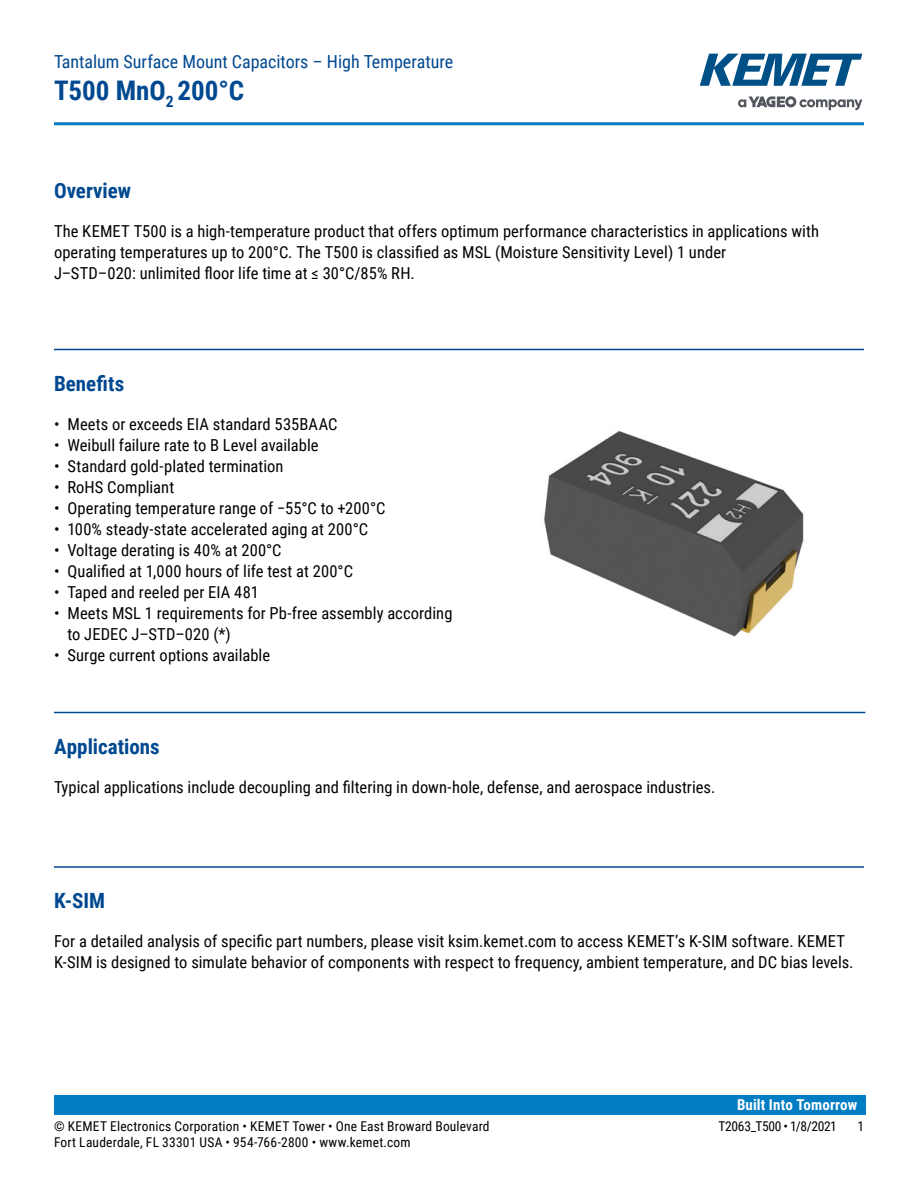
<style>
.page{position:relative;width:918px;height:1188px;background:#fff}
.page>*{position:absolute;margin:0;border:0;box-sizing:border-box;transform-origin:0 0}
.t1{font:700 27px "Roboto Condensed";color:#004990}
.t2{font:700 21px "Roboto Condensed";color:#004990}
.t3{font:18px "Roboto Condensed";color:#004990}
.t4{font:16.5px/21px "Roboto Condensed";letter-spacing:.005em;color:#000}
.t5{font:700 15px "Roboto Condensed";letter-spacing:.01em;color:#fff}
.t6{font:13.5px "Roboto Condensed";letter-spacing:.015em;color:#000}
.t7{font:13.5px "Roboto Condensed";letter-spacing:-.02em;color:#000}
</style>
<div class="page">
<svg style="left:738px;top:96px;width:124px;height:14px"></svg>
<svg style="left:700px;top:54px;width:162px;height:32px"></svg>
<hr style="left:54px;top:122px;width:810px;height:3px;background:#007dc3">
<div style="left:54px;top:1095px;width:811px;height:20px;background:#007dc3"></div>
<hr style="left:54px;top:349px;width:810px;height:1px;background:#004990">
<hr style="left:54px;top:866px;width:810px;height:2px;background:#004990">
<img style="left:544px;top:431px;width:260px;height:206px">
<hr style="left:54px;top:712px;width:811px;height:1px;background:#004990">
<p class="t3" style="left:54px;top:48px;width:401px">Tantalum Surface Mount Capacitors – High Temperature</p>
<h1 class="t1" style="left:54px;top:71px;width:192px">T500 MnO<sub>2</sub> 200°C</h1>
<p class="t2" style="left:54px;top:176px;width:79px">Overview</p>
<p class="t4" style="left:54px;top:220px;width:766px">The KEMET T500 is a high-temperature product that offers optimum performance characteristics in applications with operating temperatures up to 200°C. The T500 is classified as MSL (Moisture Sensitivity Level) 1 under<br>J–STD–020: unlimited floor life time at ≤ 30°C/85% RH.</p>
<p class="t2" style="left:54px;top:369px;width:72px">Benefits</p>
<p class="t4" style="left:54px;top:413px;width:285px">• Meets or exceeds EIA standard 535BAAC</p>
<p class="t4" style="left:54px;top:434px;width:266px">• Weibull failure rate to B Level available</p>
<p class="t4" style="left:54px;top:455px;width:231px">• Standard gold-plated termination</p>
<p class="t4" style="left:54px;top:476px;width:122px">• RoHS Compliant</p>
<p class="t4" style="left:54px;top:497px;width:333px">• Operating temperature range of −55°C to +200°C</p>
<p class="t4" style="left:54px;top:518px;width:316px">• 100% steady-state accelerated aging at 200°C</p>
<p class="t4" style="left:54px;top:539px;width:229px">• Voltage derating is 40% at 200°C</p>
<p class="t4" style="left:54px;top:560px;width:301px">• Qualified at 1,000 hours of life test at 200°C</p>
<p class="t4" style="left:54px;top:581px;width:206px">• Taped and reeled per EIA 481</p>
<p class="t4" style="left:67px;top:602px;width:386px;text-indent:-13px">• Meets MSL 1 requirements for Pb-free assembly according to JEDEC J–STD–020 (*)</p>
<p class="t4" style="left:54px;top:644px;width:218px">• Surge current options available</p>
<p class="t2" style="left:54px;top:732px;width:107px">Applications</p>
<p class="t4" style="left:54px;top:776px;width:663px">Typical applications include decoupling and filtering in down-hole, defense, and aerospace industries.</p>
<p class="t2" style="left:54px;top:886px;width:53px">K-SIM</p>
<p class="t4" style="left:54px;top:930px;width:801px">For a detailed analysis of specific part numbers, please visit ksim.kemet.com to access KEMET’s K-SIM software. KEMET<br>K-SIM is designed to simulate behavior of components with respect to frequency, ambient temperature, and DC bias levels.</p>
<p class="t5" style="left:737px;top:1094px;width:122px">Built Into Tomorrow</p>
<p class="t6" style="left:54px;top:1116px;width:437px">© KEMET Electronics Corporation • KEMET Tower • One East Broward Boulevard</p>
<p class="t7" style="left:718px;top:1116px;width:120px">T2063_T500 • 1/8/2021</p>
<p class="t6" style="left:857px;top:1116px;width:8px">1</p>
<p class="t6" style="left:54px;top:1133px;width:358px">Fort Lauderdale, FL 33301 USA • 954-766-2800 • www.kemet.com</p>
</div>
